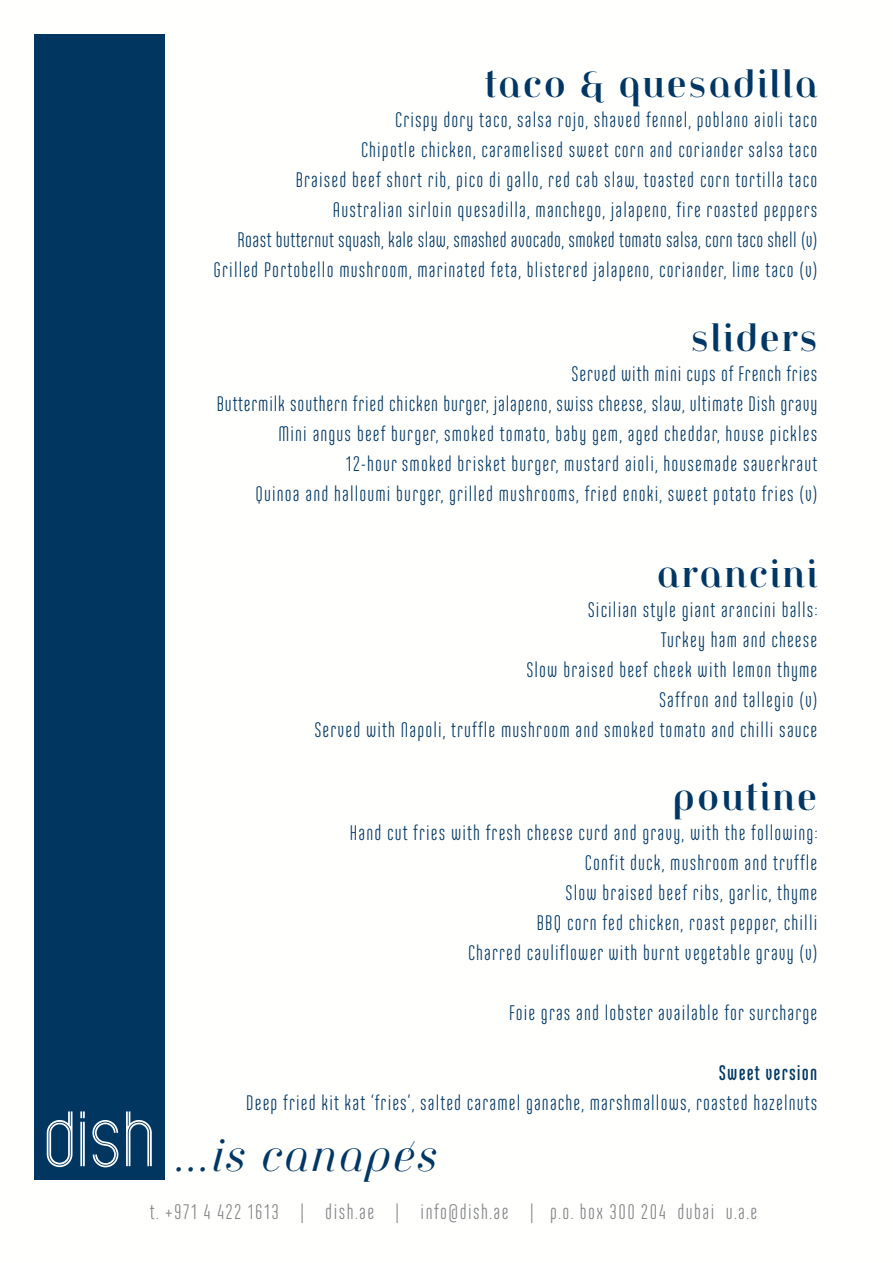
<style>
.page{position:relative;width:893px;height:1263px;background:#fff}
.page>*{position:absolute;margin:0;border:0;box-sizing:border-box;transform-origin:0 0}
.t1{font:italic 42px "Jeanne Moderno OT";letter-spacing:.06em;color:#003764}
.t2{font:700 36px "Jeanne Moderno OT";letter-spacing:.055em;color:#003764}
.t3{font:21px/30px "Ando";letter-spacing:.055em;color:#003764;text-align:right}
.t4{font:21px "Ando";letter-spacing:.07em;color:#808285}
.t5{font:700 21px "Ando";letter-spacing:.055em;color:#003764}
</style>
<div class="page">
<div style="left:34px;top:34px;width:131px;height:1145px;background:#003660"></div>
<svg style="left:92px;top:1120px;width:26px;height:47px"></svg>
<svg style="left:80px;top:1111px;width:5px;height:55px"></svg>
<svg style="left:47px;top:1111px;width:25px;height:56px"></svg>
<svg style="left:126px;top:1111px;width:26px;height:55px"></svg>
<h2 class="t2" style="left:485px;top:64px;width:334px">taco &amp; quesadilla</h2>
<p class="t3" style="left:214px;top:105px;width:605px">Crispy dory taco, salsa rojo, shaved fennel, poblano aioli taco<br>Chipotle chicken, caramelised sweet corn and coriander salsa taco<br>Braised beef short rib, pico di gallo, red cab slaw, toasted corn tortilla taco<br>Australian sirloin quesadilla, manchego, jalapeno, fire roasted peppers<br>Roast butternut squash, kale slaw, smashed avocado, smoked tomato salsa, corn taco shell (v)<br>Grilled Portobello mushroom, marinated feta, blistered jalapeno, coriander, lime taco (v)</p>
<h2 class="t2" style="left:691px;top:317px;width:127px">sliders</h2>
<p class="t3" style="left:217px;top:359px;width:602px">Served with mini cups of French fries<br>Buttermilk southern fried chicken burger, jalapeno, swiss cheese, slaw, ultimate Dish gravy Mini angus beef burger, smoked tomato, baby gem, aged cheddar, house pickles<br>12-hour smoked brisket burger, mustard aioli, housemade sauerkraut<br>Quinoa and halloumi burger, grilled mushrooms, fried enoki, sweet potato fries (v)</p>
<h2 class="t2" style="left:657px;top:553px;width:162px">arancini</h2>
<p class="t3" style="left:314px;top:595px;width:504px">Sicilian style giant arancini balls:<br>Turkey ham and cheese<br>Slow braised beef cheek with lemon thyme<br>Saffron and tallegio (v)<br>Served with Napoli, truffle mushroom and smoked tomato and chilli sauce</p>
<h2 class="t2" style="left:673px;top:777px;width:146px">poutine</h2>
<p class="t3" style="left:350px;top:818px;width:469px">Hand cut fries with fresh cheese curd and gravy, with the following:<br>Confit duck, mushroom and truffle<br>Slow braised beef ribs, garlic, thyme<br>BBQ corn fed chicken, roast pepper, chilli<br>Charred cauliflower with burnt vegetable gravy (v)</p>
<p class="t3" style="left:509px;top:998px;width:310px">Foie gras and lobster available for surcharge</p>
<p class="t5" style="left:719px;top:1062px;width:100px">Sweet version</p>
<p class="t3" style="left:246px;top:1088px;width:573px">Deep fried kit kat ‘fries’, salted caramel ganache, marshmallows, roasted hazelnuts</p>
<h1 class="t1" style="left:177px;top:1131px;width:262px">...is canapés</h1>
<p class="t4" style="left:150px;top:1201px;width:609px">t. +971 4 422 1613 | dish.ae | info@dish.ae | p.o. box 300 204 dubai u.a.e</p>
</div>
